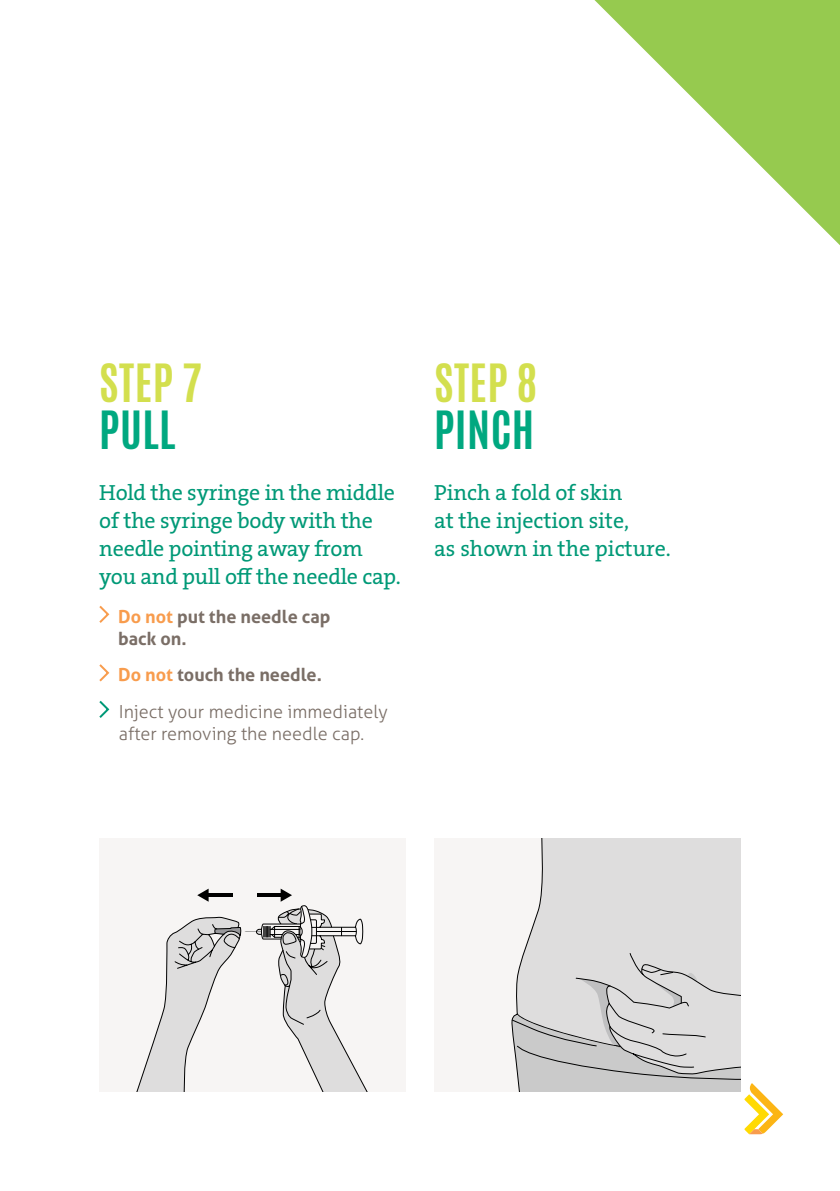
<style>
.page{position:relative;width:840px;height:1191px;background:#fff}
.page>*{position:absolute;margin:0;border:0;box-sizing:border-box;transform-origin:0 0}
.t1{font:700 44px "Antonio";letter-spacing:.01em;color:#d3df4e}
.t2{font:700 44px "Antonio";letter-spacing:.01em;color:#00a880}
.t3{font:22px/28px "The Serif B W5 Plain";letter-spacing:-.01em;color:#097}
.t4{font:300 18px/36.6px "Aller";color:#7a6e66}
.t5{font:700 18px/22px "Aller";color:#7a6e66}
.s1{color:#f89c4d}
.s2{font-weight:700;color:#f89c4d}
.s3{font-weight:700}
</style>
<div class="page">
<svg style="left:594px;top:0;width:245px;height:244px"></svg>
<div style="left:99px;top:838px;width:306px;height:253px;background:#f7f5f4"></div>
<svg style="left:136px;top:888px;width:231px;height:203px"></svg>
<div style="left:434px;top:838px;width:306px;height:253px;background:#f7f5f4"></div>
<svg style="left:99px;top:605px;width:11px;height:18px"></svg>
<svg style="left:99px;top:664px;width:11px;height:18px"></svg>
<svg style="left:99px;top:700px;width:11px;height:18px"></svg>
<svg style="left:510px;top:838px;width:272px;height:296px"></svg>
<h1 class="t1" style="left:99px;top:350px;width:104px">STEP 7</h1>
<h1 class="t2" style="left:99px;top:397px;width:78px">PULL</h1>
<p class="t3" style="left:99px;top:478px;width:303px">Hold the syringe in the middle of the syringe body with the needle pointing away from you and pull off the needle cap.</p>
<p class="t5" style="left:118px;top:605px;width:214px"><span class="s1">Do not</span> put the needle cap back on.</p>
<p class="t4" style="left:118px;top:657px;width:271px"><span class="s2">Do not</span> <span class="s3">touch the needle.<br></span>Inject your medicine immediately</p>
<p class="t4" style="left:119px;top:715px;width:247px">after removing the needle cap.</p>
<h1 class="t1" style="left:434px;top:350px;width:104px">STEP 8</h1>
<h1 class="t2" style="left:434px;top:397px;width:101px">PINCH</h1>
<p class="t3" style="left:434px;top:478px;width:238px">Pinch a fold of skin<br>at the injection site,<br>as shown in the picture.</p>
</div>
